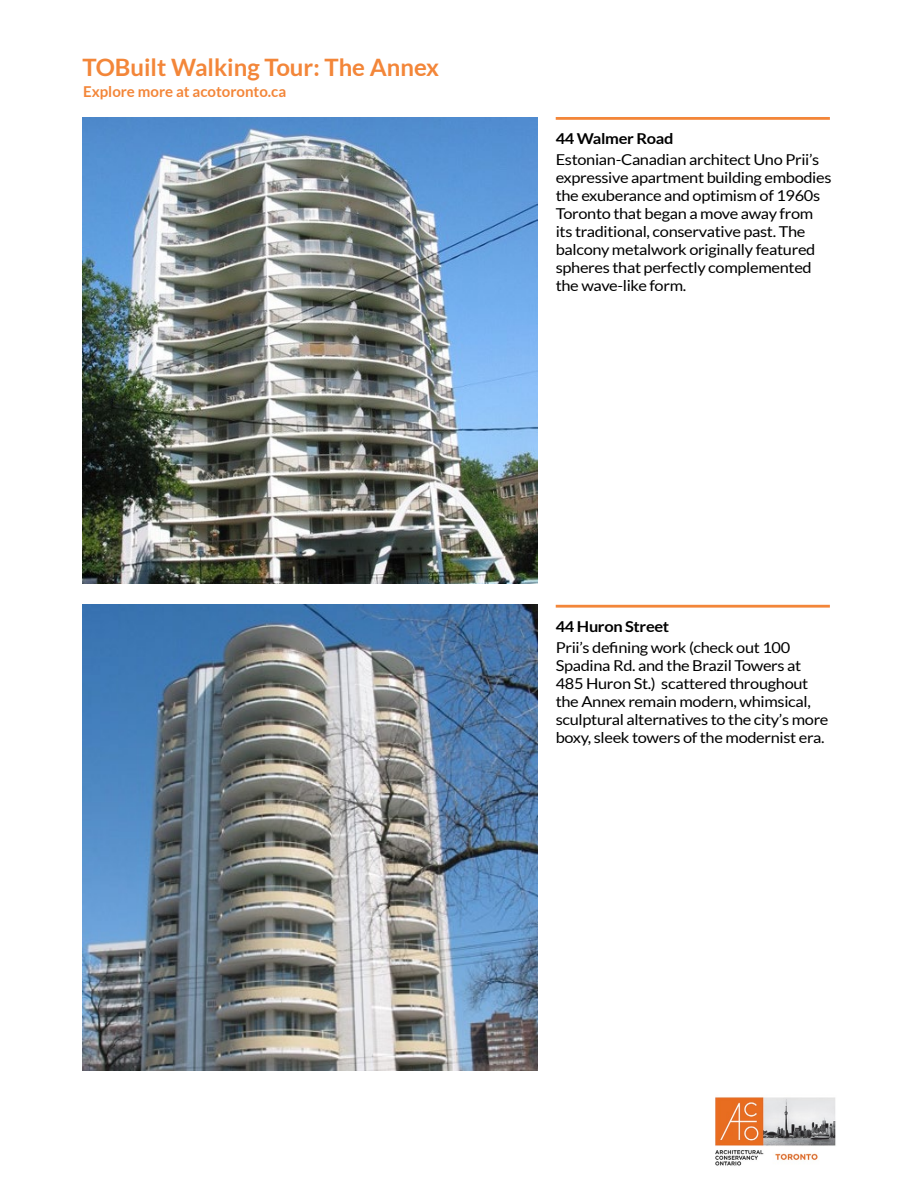
<style>
.page{position:relative;width:918px;height:1188px;background:#fff}
.page>*{position:absolute;margin:0;border:0;box-sizing:border-box;transform-origin:0 0}
.t1{font:700 24px "Lato";color:#f38639}
.t2{font:15px/18px "Lato";letter-spacing:-.02em;color:#000;scale:1.09 1}
.t3{font:700 15px "Lato";color:#f38639}
.t4{font:700 15px "Lato";letter-spacing:-.02em;color:#000;scale:1.09 1}
</style>
<div class="page">
<img style="left:82px;top:117px;width:456px;height:466px">
<hr style="left:556px;top:117px;width:274px;height:3px;background:#f38639">
<img style="left:716px;top:1097px;width:120px;height:69px">
<hr style="left:556px;top:605px;width:274px;height:3px;background:#f38639">
<img style="left:82px;top:605px;width:456px;height:466px">
<h1 class="t1" style="left:82px;top:54px;width:358px">TOBuilt Walking Tour: The Annex</h1>
<p class="t3" style="left:83px;top:83px;width:205px">Explore more at acotoronto.ca</p>
<p class="t4" style="left:556px;top:130px;width:109px">44 Walmer Road</p>
<p class="t2" style="left:556px;top:151px;width:255px">Estonian-Canadian architect Uno Prii’s expressive apartment building embodies the exuberance and optimism of 1960s Toronto that began a move away from its traditional, conservative past. The balcony metalwork originally featured spheres that perfectly complemented the wave-like form.</p>
<p class="t4" style="left:556px;top:618px;width:106px">44 Huron Street</p>
<p class="t2" style="left:556px;top:638px;width:252px">Prii’s defining work (check out 100<br>Spadina Rd. and the Brazil Towers at 485 Huron St.) scattered throughout the Annex remain modern, whimsical, sculptural alternatives to the city’s more boxy, sleek towers of the modernist era.</p>
</div>
